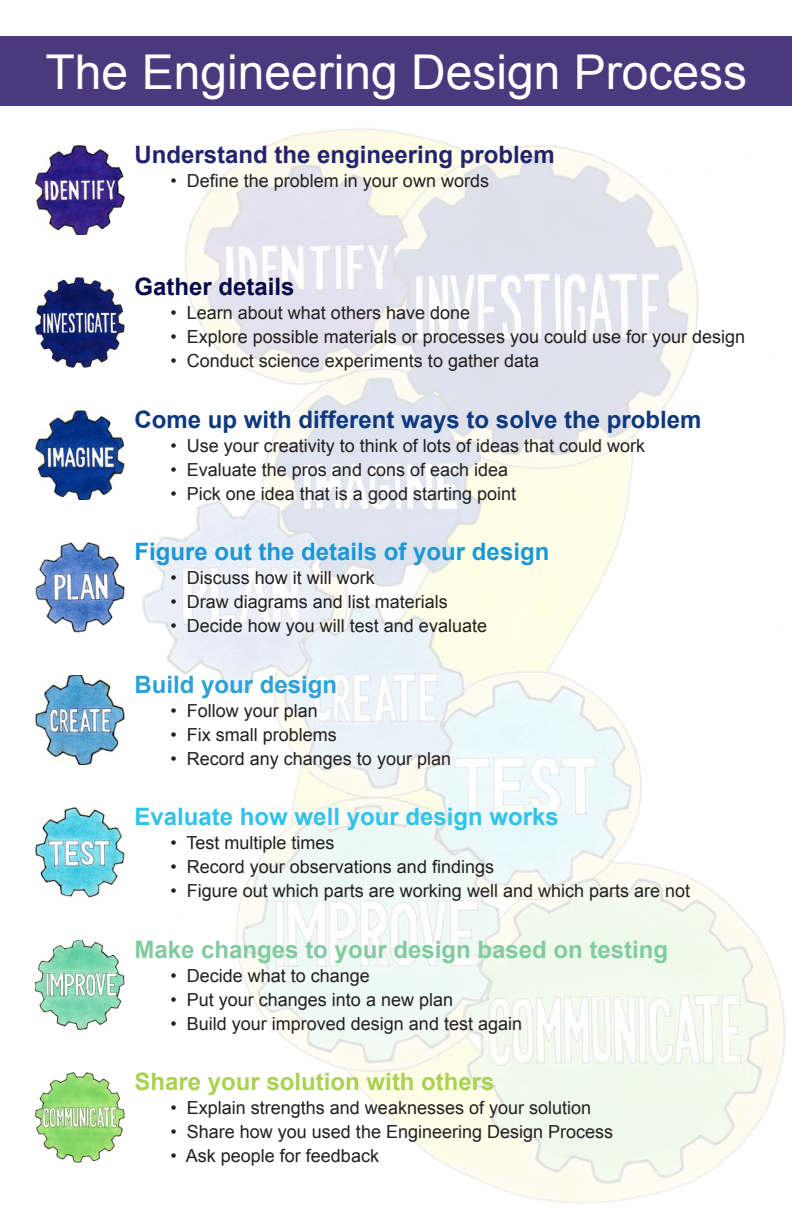
<style>
.page{position:relative;width:792px;height:1224px;background:#fff}
.page>*{position:absolute;margin:0;border:0;box-sizing:border-box;transform-origin:0 0}
.t1{font:48px "Arial";color:#fff}
.t2{font:700 24px "Arial";color:#0e387e}
.t3{font:700 24px "Arial";color:#82cba0}
.t4{font:700 24px "Arial";color:#1c97d5}
.t5{font:700 24px "Arial";color:#21246d}
.t6{font:700 24px "Arial";color:#31c3e9}
.t7{font:700 24px "Arial";color:#abd153}
.t8{font:700 24px "Arial";color:#2da2d8}
.t9{font:700 24px "Arial";color:#060a4b}
.t10{font:18px "Arial";color:#231f20}
</style>
<div class="page">
<img style="left:142px;top:128px;width:643px;height:1076px">
<div style="left:0;top:37px;width:792px;height:69px;background:#4a3a7d"></div>
<img style="left:35px;top:278px;width:90px;height:89px">
<img style="left:35px;top:410px;width:90px;height:90px">
<img style="left:35px;top:543px;width:90px;height:89px">
<img style="left:35px;top:675px;width:90px;height:90px">
<img style="left:35px;top:808px;width:90px;height:89px">
<img style="left:35px;top:940px;width:90px;height:90px">
<img style="left:35px;top:1073px;width:90px;height:89px">
<img style="left:35px;top:146px;width:90px;height:89px">
<p class="t1" style="left:46px;top:41px;width:703px">The Engineering Design Process</p>
<p class="t5" style="left:135px;top:139px;width:422px">Understand the engineering problem</p>
<p class="t10" style="left:171px;top:169px;width:320px">• Define the problem in your own words</p>
<p class="t9" style="left:135px;top:271px;width:162px">Gather details</p>
<p class="t10" style="left:171px;top:301px;width:301px">• Learn about what others have done</p>
<p class="t10" style="left:171px;top:325px;width:576px">• Explore possible materials or processes you could use for your design</p>
<p class="t10" style="left:171px;top:349px;width:370px">• Conduct science experiments to gather data</p>
<p class="t2" style="left:135px;top:403px;width:568px">Come up with different ways to solve the problem</p>
<p class="t10" style="left:171px;top:434px;width:476px">• Use your creativity to think of lots of ideas that could work</p>
<p class="t10" style="left:171px;top:458px;width:339px">• Evaluate the pros and cons of each idea</p>
<p class="t10" style="left:171px;top:482px;width:347px">• Pick one idea that is a good starting point</p>
<p class="t4" style="left:135px;top:536px;width:416px">Figure out the details of your design</p>
<p class="t10" style="left:171px;top:566px;width:206px">• Discuss how it will work</p>
<p class="t10" style="left:171px;top:590px;width:279px">• Draw diagrams and list materials</p>
<p class="t10" style="left:171px;top:614px;width:318px">• Decide how you will test and evaluate</p>
<p class="t8" style="left:135px;top:668px;width:204px">Build your design</p>
<p class="t10" style="left:171px;top:699px;width:149px">• Follow your plan</p>
<p class="t10" style="left:171px;top:723px;width:168px">• Fix small problems</p>
<p class="t10" style="left:171px;top:747px;width:282px">• Record any changes to your plan</p>
<p class="t6" style="left:135px;top:801px;width:426px">Evaluate how well your design works</p>
<p class="t10" style="left:171px;top:831px;width:166px">• Test multiple times</p>
<p class="t10" style="left:171px;top:855px;width:325px">• Record your observations and findings</p>
<p class="t10" style="left:171px;top:879px;width:521px">• Figure out which parts are working well and which parts are not</p>
<p class="t3" style="left:135px;top:933px;width:535px">Make changes to your design based on testing</p>
<p class="t10" style="left:171px;top:964px;width:201px">• Decide what to change</p>
<p class="t10" style="left:171px;top:988px;width:284px">• Put your changes into a new plan</p>
<p class="t10" style="left:171px;top:1012px;width:353px">• Build your improved design and test again</p>
<p class="t7" style="left:135px;top:1066px;width:362px">Share your solution with others</p>
<p class="t10" style="left:171px;top:1096px;width:422px">• Explain strengths and weaknesses of your solution</p>
<p class="t10" style="left:171px;top:1120px;width:444px">• Share how you used the Engineering Design Process</p>
<p class="t10" style="left:171px;top:1144px;width:210px">• Ask people for feedback</p>
</div>
